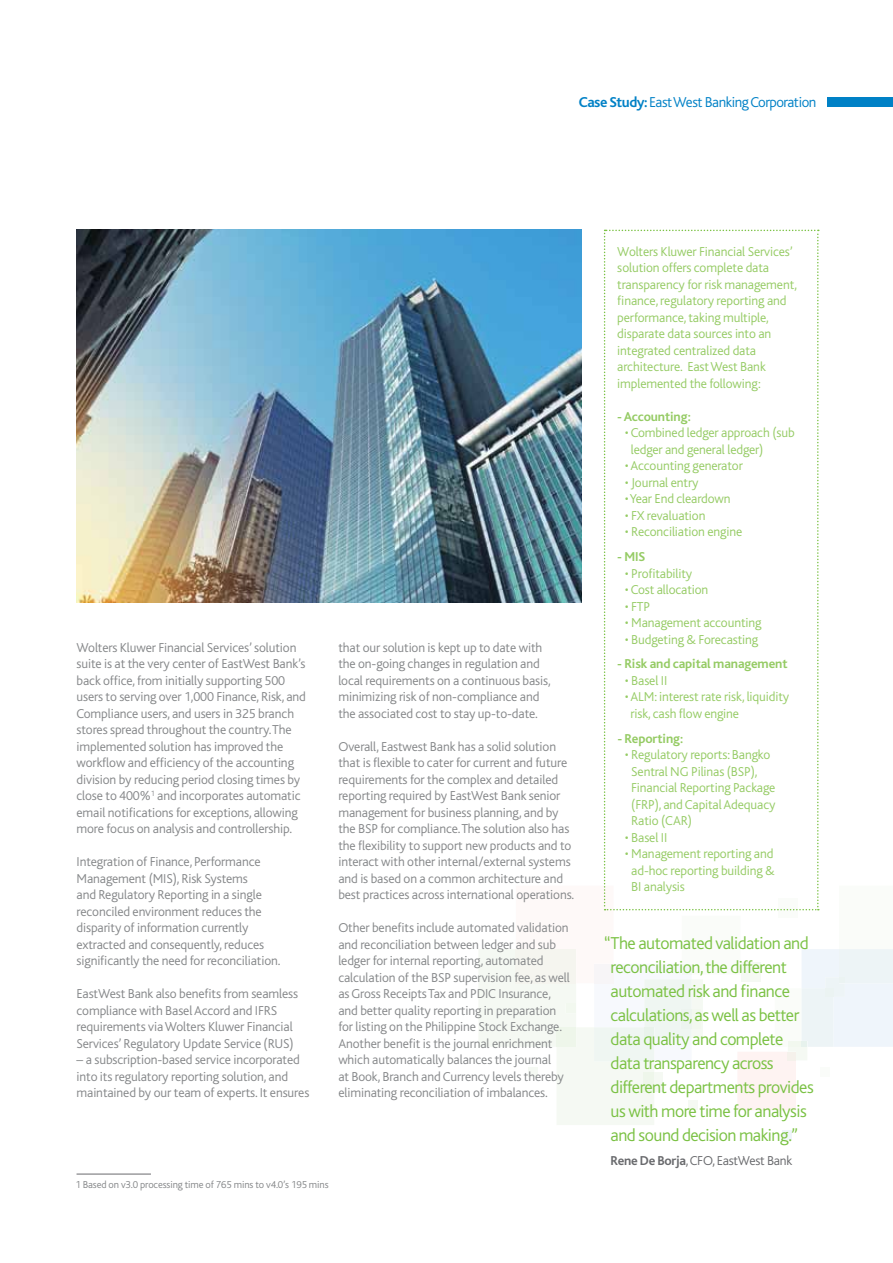
<style>
.page{position:relative;width:893px;height:1263px;background:#fff}
.page>*{position:absolute;margin:0;border:0;box-sizing:border-box;transform-origin:0 0}
.t1{font:300 18px/24px "Bliss";letter-spacing:-.03em;color:#7ac143}
.t2{font:300 15px "Bliss";letter-spacing:-.03em;color:#0081c6}
.t3{font:300 13.5px/16.5px "Bliss";letter-spacing:-.01em;color:#858789}
.t4{font:300 13.5px/16.5px "Bliss";letter-spacing:-.01em;color:#95cb64}
.t5{font:700 13.5px "Bliss";letter-spacing:-.01em;color:#95cb64}
.t6{font:300 13.5px "Bliss";letter-spacing:-.02em;color:#696a6d}
.t7{font:300 10.5px "Bliss";letter-spacing:-.01em;color:#858789}
.s1{font-weight:700}
</style>
<div class="page">
<div style="left:828px;top:97px;width:65px;height:10px;background:#0081c6"></div>
<div style="left:782px;top:1130px;width:10px;height:10px;background:#eff5fb"></div>
<svg style="left:478px;top:230px;width:415px;height:895px"></svg>
<img style="left:77px;top:230px;width:504px;height:372px">
<hr style="left:77px;top:1174px;width:74px;height:1px;background:#696a6d">
<p class="t2" style="left:579px;top:94px;width:239px"><span class="s1">Case Study:</span> East West Banking Corporation</p>
<p class="t3" style="left:77px;top:639px;width:231px">Wolters Kluwer Financial Services’ solution suite is at the very center of EastWest Bank’s back office, from initially supporting 500 users to serving over 1,000 Finance, Risk, and Compliance users, and users in 325 branch stores spread throughout the country. The implemented solution has improved the workflow and efficiency of the accounting division by reducing period closing times by close to 400%<sup>1</sup> and incorporates automatic email notifications for exceptions, allowing more focus on analysis and controllership.</p>
<p class="t3" style="left:77px;top:854px;width:205px">Integration of Finance, Performance Management (MIS), Risk Systems<br>and Regulatory Reporting in a single reconciled environment reduces the disparity of information currently extracted and consequently, reduces significantly the need for reconciliation.</p>
<p class="t3" style="left:77px;top:986px;width:223px">EastWest Bank also benefits from seamless compliance with Basel Accord and IFRS requirements via Wolters Kluwer Financial Services’ Regulatory Update Service (RUS)</p>
<p class="t3" style="left:77px;top:1052px;width:234px">– a subscription-based service incorporated into its regulatory reporting solution, and maintained by our team of experts. It ensures</p>
<p class="t3" style="left:338px;top:639px;width:214px">that our solution is kept up to date with the on-going changes in regulation and local requirements on a continuous basis, minimizing risk of non-compliance and the associated cost to stay up-to-date.</p>
<p class="t3" style="left:338px;top:738px;width:237px">Overall, Eastwest Bank has a solid solution that is flexible to cater for current and future requirements for the complex and detailed reporting required by EastWest Bank senior management for business planning, and by the BSP for compliance. The solution also has the flexibility to support new products and to interact with other internal/external systems and is based on a common architecture and best practices across international operations.</p>
<p class="t3" style="left:338px;top:920px;width:233px">Other benefits include automated validation and reconciliation between ledger and sub ledger for internal reporting, automated calculation of the BSP supervision fee, as well as Gross Receipts Tax and PDIC Insurance, and better quality reporting in preparation for listing on the Philippine Stock Exchange.<br>Another benefit is the journal enrichment which automatically balances the journal<br>at Book, Branch and Currency levels thereby eliminating reconciliation of imbalances.</p>
<p class="t7" style="left:75px;top:1179px;width:255px">1 Based on v3.0 processing time of 765 mins to v4.0’s 195 mins</p>
<p class="t4" style="left:617px;top:243px;width:181px">Wolters Kluwer Financial Services’ solution offers complete data transparency for risk management, finance, regulatory reporting and performance, taking multiple, disparate data sources into an integrated centralized data architecture. East West Bank implemented the following:</p>
<p class="t5" style="left:617px;top:409px;width:75px">- Accounting:</p>
<p class="t4" style="left:631px;top:425px;width:165px;text-indent:-6px">• Combined ledger approach (sub ledger and general ledger)</p>
<p class="t4" style="left:625px;top:458px;width:120px">• Accounting generator</p>
<p class="t4" style="left:625px;top:474px;width:75px">• Journal entry</p>
<p class="t4" style="left:625px;top:491px;width:107px">• Year End cleardown</p>
<p class="t4" style="left:625px;top:507px;width:82px">• FX revaluation</p>
<p class="t4" style="left:625px;top:524px;width:119px">• Reconciliation engine</p>
<p class="t5" style="left:617px;top:549px;width:29px">- MIS</p>
<p class="t4" style="left:625px;top:565px;width:69px">• Profitability</p>
<p class="t4" style="left:625px;top:582px;width:85px">• Cost allocation</p>
<p class="t4" style="left:625px;top:598px;width:27px">• FTP</p>
<p class="t4" style="left:625px;top:615px;width:138px">• Management accounting</p>
<p class="t4" style="left:625px;top:631px;width:135px">• Budgeting &amp; Forecasting</p>
<p class="t5" style="left:617px;top:657px;width:172px">- Risk and capital management</p>
<p class="t4" style="left:625px;top:672px;width:44px">• Basel II</p>
<p class="t4" style="left:630px;top:689px;width:160px;text-indent:-6px">• ALM: interest rate risk, liquidity risk, cash flow engine</p>
<p class="t5" style="left:617px;top:731px;width:68px">- Reporting:</p>
<p class="t4" style="left:631px;top:746px;width:146px;text-indent:-6px">• Regulatory reports: Bangko<br>Sentral NG Pilinas (BSP),<br>Financial Reporting Package (FRP), and Capital Adequacy<br>Ratio (CAR)</p>
<p class="t4" style="left:625px;top:829px;width:44px">• Basel II</p>
<p class="t4" style="left:631px;top:845px;width:145px;text-align:justify;text-indent:-6px">• Management reporting and ad-hoc reporting building &amp; BI analysis</p>
<p class="t1" style="left:611px;top:932px;width:205px;text-indent:-7px">“The automated validation and reconciliation, the different automated risk and finance calculations, as well as better data quality and complete data transparency across different departments provides us with more time for analysis and sound decision making.”</p>
<p class="t6" style="left:611px;top:1154px;width:183px"><span class="s1">Rene De Borja</span>, CFO, EastWest Bank</p>
</div>
